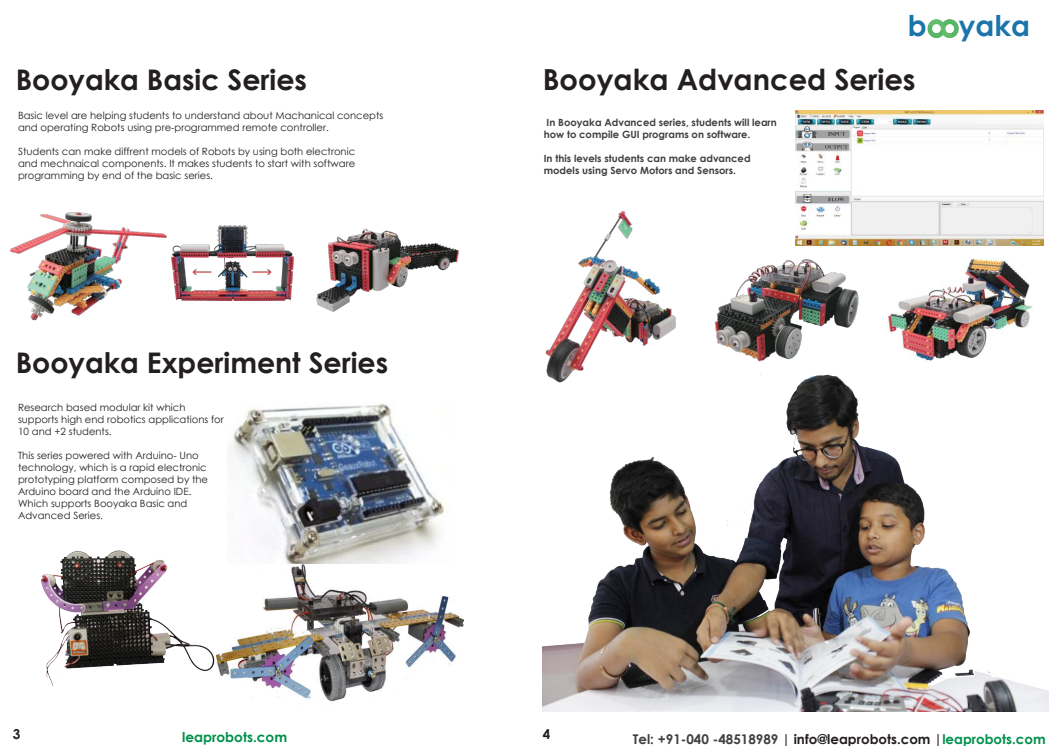
<style>
.page{position:relative;width:1049px;height:746px;background:#fff}
.page>*{position:absolute;margin:0;border:0;box-sizing:border-box;transform-origin:0 0}
.t1{font:700 29px "Century Gothic";color:#231f20}
.t2{font:700 28.7px "Century Gothic";color:#1b75aa}
.t3{font:700 28.4px "Century Gothic";color:#231f20}
.t4{font:700 13.6px "Century Gothic";color:#00904b}
.t5{font:700 13.6px "Century Gothic";color:#231f20}
.t6{font:700 13.4px "Century Gothic";color:#231f20}
.t7{font:10px/12px "Century Gothic";color:#231f20}
.t8{font:700 10px/12px "Century Gothic";color:#404041}
.s1{color:#404041}
.s2{color:#00904b}
</style>
<div class="page">
<img style="left:10px;top:212px;width:157px;height:109px">
<img style="left:171px;top:225px;width:123px;height:77px">
<img style="left:316px;top:228px;width:143px;height:84px">
<img style="left:796px;top:110px;width:248px;height:135px">
<img style="left:888px;top:258px;width:144px;height:102px">
<img style="left:714px;top:259px;width:145px;height:102px">
<img style="left:545px;top:211px;width:131px;height:163px">
<img style="left:927px;top:19px;width:32px;height:19px">
<img style="left:543px;top:374px;width:506px;height:337px">
<img style="left:230px;top:403px;width:215px;height:161px">
<img style="left:41px;top:535px;width:192px;height:152px">
<img style="left:217px;top:564px;width:246px;height:138px">
<h3 class="t3" style="left:16px;top:58px;width:293px">Booyaka Basic Series</h3>
<p class="t7" style="left:18px;top:109px;width:367px">Basic level are helping students to understand about Machanical concepts and operating Robots using pre-programmed remote controller.</p>
<p class="t7" style="left:18px;top:145px;width:339px;text-align:justify">Students can make diffrent models of Robots by using both electronic and mechnaical components. It makes students to start with software programming by end of the basic series.</p>
<h3 class="t3" style="left:16px;top:341px;width:374px">Booyaka Experiment Series</h3>
<p class="t7" style="left:18px;top:401px;width:207px">Research based modular kit which supports high end robotics applications for<br>10 and +2 students.</p>
<p class="t7" style="left:18px;top:449px;width:192px">This series powered with Arduino- Uno technology, which is a rapid electronic prototyping platform composed by the Arduino board and the Arduino IDE.<br>Which supports Booyaka Basic and Advanced Series.</p>
<h3 class="t5" style="left:13px;top:723px;width:9px">3</h3>
<h3 class="t4" style="left:182px;top:726px;width:107px">leaprobots.com</h3>
<h2 class="t2" style="left:908px;top:3px;width:124px">b yaka</h2>
<h1 class="t1" style="left:543px;top:57px;width:374px">Booyaka Advanced Series</h1>
<p class="t8" style="left:544px;top:115px;width:234px">In Booyaka Advanced series, students will learn how to compile GUI programs on software.</p>
<p class="t8" style="left:544px;top:151px;width:208px">In this levels students can make advanced models using Servo Motors and Sensors.</p>
<h3 class="t6" style="left:543px;top:724px;width:9px">4</h3>
<h3 class="t6" style="left:633px;top:728px;width:414px"><span class="s1">Tel: +91-040 -48518989</span> | info@leaprobots.com |<span class="s2">leaprobots.com</span></h3>
</div>
